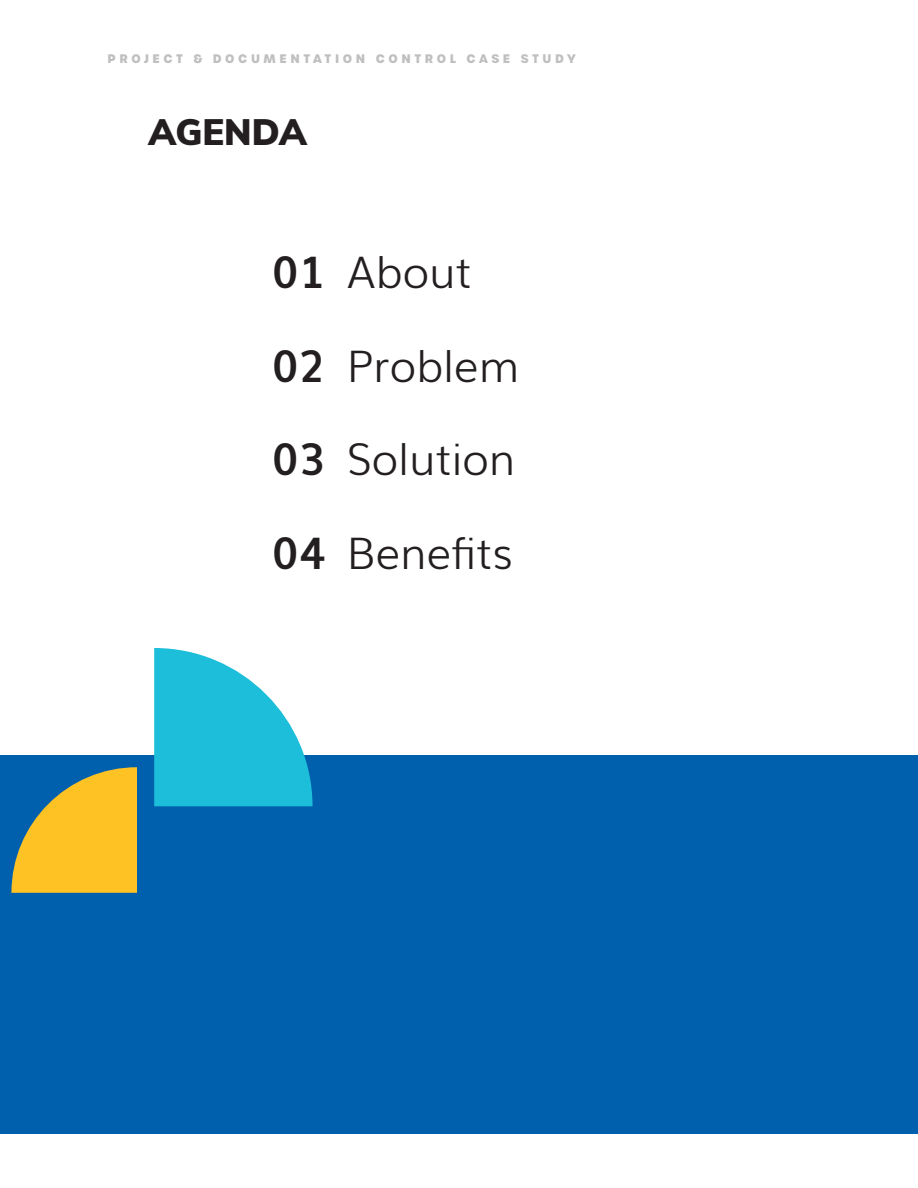
<style>
.page{position:relative;width:918px;height:1188px;background:#fff}
.page>*{position:absolute;margin:0;border:0;box-sizing:border-box;transform-origin:0 0}
.t1{font:300 43.5px "Muli";color:#231f20}
.t2{font:900 36px "Muli";color:#231f20}
.t3{font:700 12px "Urbane";letter-spacing:.3em;color:#bfbfbf}
.s1{font-weight:700}
</style>
<div class="page">
<div style="left:0;top:756px;width:918px;height:378px;background:#0160ad"></div>
<svg style="left:154px;top:648px;width:159px;height:158px"></svg>
<svg style="left:11px;top:767px;width:126px;height:126px"></svg>
<p class="t3" style="left:108px;top:50px;width:470px">PROJECT &amp; DOCUMENTATION CONTROL CASE STUDY</p>
<p class="t2" style="left:148px;top:106px;width:160px">AGENDA</p>
<p class="t1" style="left:272px;top:238px;width:201px"><span class="s1">01</span> About</p>
<p class="t1" style="left:272px;top:331px;width:249px"><span class="s1">02</span> Problem</p>
<p class="t1" style="left:272px;top:425px;width:245px"><span class="s1">03</span> Solution</p>
<p class="t1" style="left:272px;top:519px;width:242px"><span class="s1">04</span> Benefits</p>
</div>
